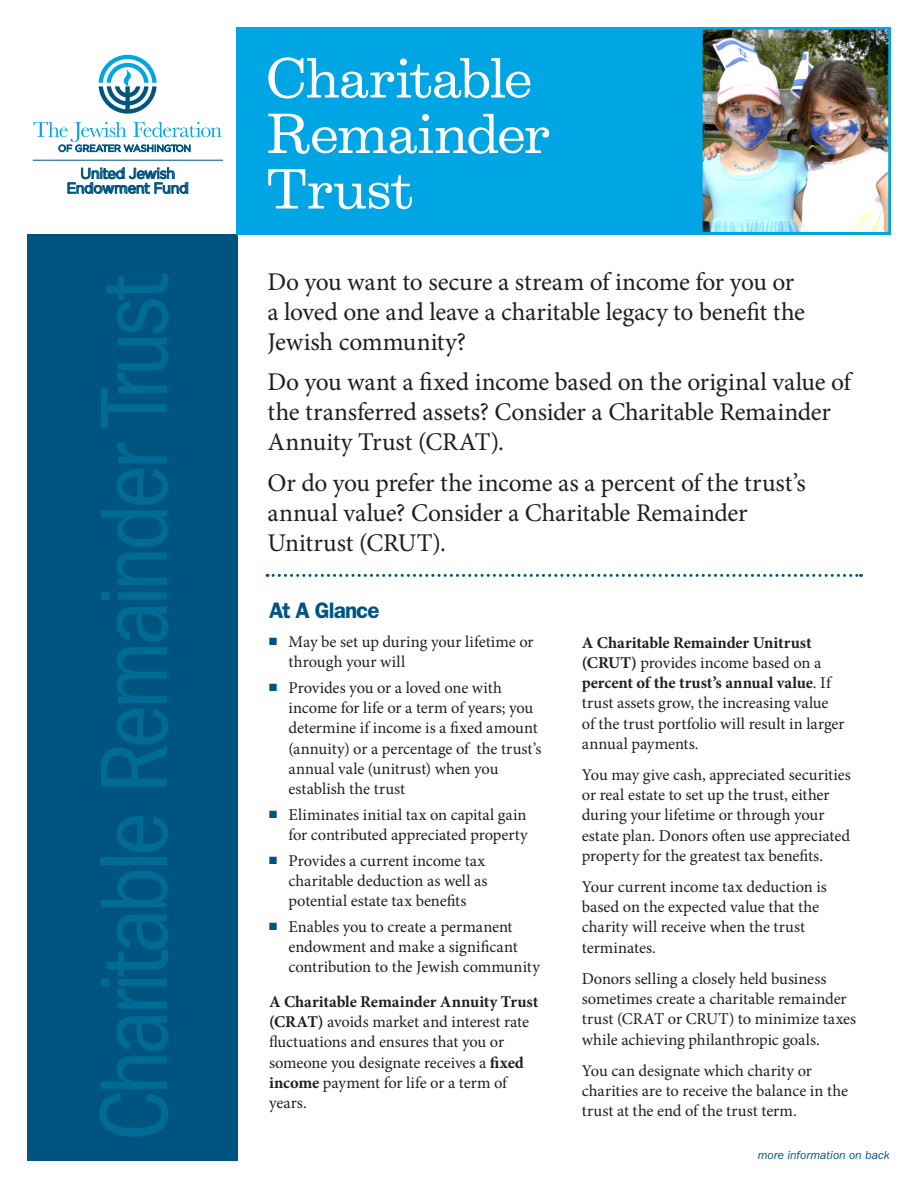
<style>
.page{position:relative;width:918px;height:1188px;background:#fff}
.page>*{position:absolute;margin:0;border:0;box-sizing:border-box;transform-origin:0 0}
.t1{font:condensed 99px "ITC Franklin Gothic Std";letter-spacing:-.05em;color:#006b95}
.title{font:51px/55.5px "Belizio";letter-spacing:-.02em;color:#fff}
.questions{font:25.5px/30px "Minion Pro";letter-spacing:-.01em;color:#231f20}
.subhead_1{font:600 22.5px "ITC Franklin Gothic Std";letter-spacing:-.045em;color:#005480}
.body_text{font:16.5px/20.2px "Minion Pro";letter-spacing:-.005em;color:#231f20}
.body_text_bullet{font:16.5px/20.2px "Minion Pro";letter-spacing:-.005em;color:#231f20}
.t2{font:14.85px/14.9px "Arial";letter-spacing:.015em;color:#005480;text-align:center}
.t3{font:italic 12px "ITC Franklin Gothic Std";color:#005480}
.s1{color:#005480}
.s2{font-weight:700}
</style>
<div class="page">
<div style="left:27px;top:235px;width:210px;height:926px;background:#005480"></div>
<div style="left:237px;top:27px;width:654px;height:208px;background:#00a5e3"></div>
<svg style="left:267px;top:574px;width:595px;height:3px"></svg>
<img style="left:704px;top:31px;width:183px;height:200px">
<div style="left:700px;top:27px;width:191px;height:208px;border:3px solid #00a5e3"></div>
<svg style="left:34px;top:122px;width:188px;height:30px"></svg>
<svg style="left:99px;top:55px;width:58px;height:59px"></svg>
<hr style="left:33px;top:160px;width:190px;height:1px;background:#005480">
<svg style="left:68px;top:168px;width:120px;height:26px"></svg>
<p class="t2" style="left:67px;top:166px;width:122px">United Jewish<br>Endowment Fund</p>
<p class="t1" style="left:78px;top:1141px;width:869px;rotate:-90deg">Charitable Remainder Trust</p>
<p class="title" style="left:266px;top:50px;width:286px">Charitable<br>Remainder<br>Trust</p>
<p class="questions" style="left:268px;top:267px;width:539px">Do you want to secure a stream of income for you or a loved one and leave a charitable legacy to benefit the<br>Jewish community?</p>
<p class="questions" style="left:268px;top:367px;width:585px">Do you want a fixed income based on the original value of the transferred assets? Consider a Charitable Remainder<br>Annuity Trust (CRAT).</p>
<p class="questions" style="left:268px;top:468px;width:540px">Or do you prefer the income as a percent of the trust’s annual value? Consider a Charitable Remainder<br>Unitrust (CRUT).</p>
<p class="subhead_1" style="left:269px;top:597px;width:112px">At A Glance</p>
<p class="body_text_bullet" style="left:289px;top:632px;width:247px;text-indent:-20px"><span class="s1">■</span> May be set up during your lifetime or through your will</p>
<p class="body_text_bullet" style="left:289px;top:678px;width:254px;text-indent:-20px"><span class="s1">■</span> Provides you or a loved one with income for life or a term of years; you determine if income is a fixed amount (annuity) or a percentage of the trust’s annual vale (unitrust) when you establish the trust</p>
<p class="body_text_bullet" style="left:269px;top:804px;width:260px;text-align:right"><span class="s1">■</span> Eliminates initial tax on capital gain for contributed appreciated property</p>
<p class="body_text_bullet" style="left:289px;top:850px;width:201px;text-indent:-20px"><span class="s1">■</span> Provides a current income tax charitable deduction as well as potential estate tax benefits</p>
<p class="body_text_bullet" style="left:289px;top:917px;width:253px;text-indent:-20px"><span class="s1">■</span> Enables you to create a permanent endowment and make a significant contribution to the Jewish community</p>
<p class="body_text" style="left:269px;top:992px;width:271px"><span class="s2">A Charitable Remainder Annuity Trust (CRAT)</span> avoids market and interest rate fluctuations and ensures that you or someone you designate receives a <span class="s2">fixed income</span> payment for life or a term of years.</p>
<p class="body_text" style="left:582px;top:632px;width:264px"><span class="s2">A Charitable Remainder Unitrust (CRUT)</span> provides income based on a <span class="s2">percent of the trust’s annual value</span>. If trust assets grow, the increasing value of the trust portfolio will result in larger annual payments.</p>
<p class="body_text" style="left:582px;top:765px;width:270px">You may give cash, appreciated securities or real estate to set up the trust, either during your lifetime or through your estate plan. Donors often use appreciated property for the greatest tax benefits.</p>
<p class="body_text" style="left:582px;top:877px;width:247px">Your current income tax deduction is based on the expected value that the charity will receive when the trust terminates.</p>
<p class="body_text" style="left:582px;top:968px;width:276px">Donors selling a closely held business sometimes create a charitable remainder trust (CRAT or CRUT) to minimize taxes while achieving philanthropic goals.</p>
<p class="body_text" style="left:582px;top:1060px;width:268px">You can designate which charity or charities are to receive the balance in the trust at the end of the trust term.</p>
<p class="t3" style="left:758px;top:1149px;width:133px">more information on back</p>
</div>
